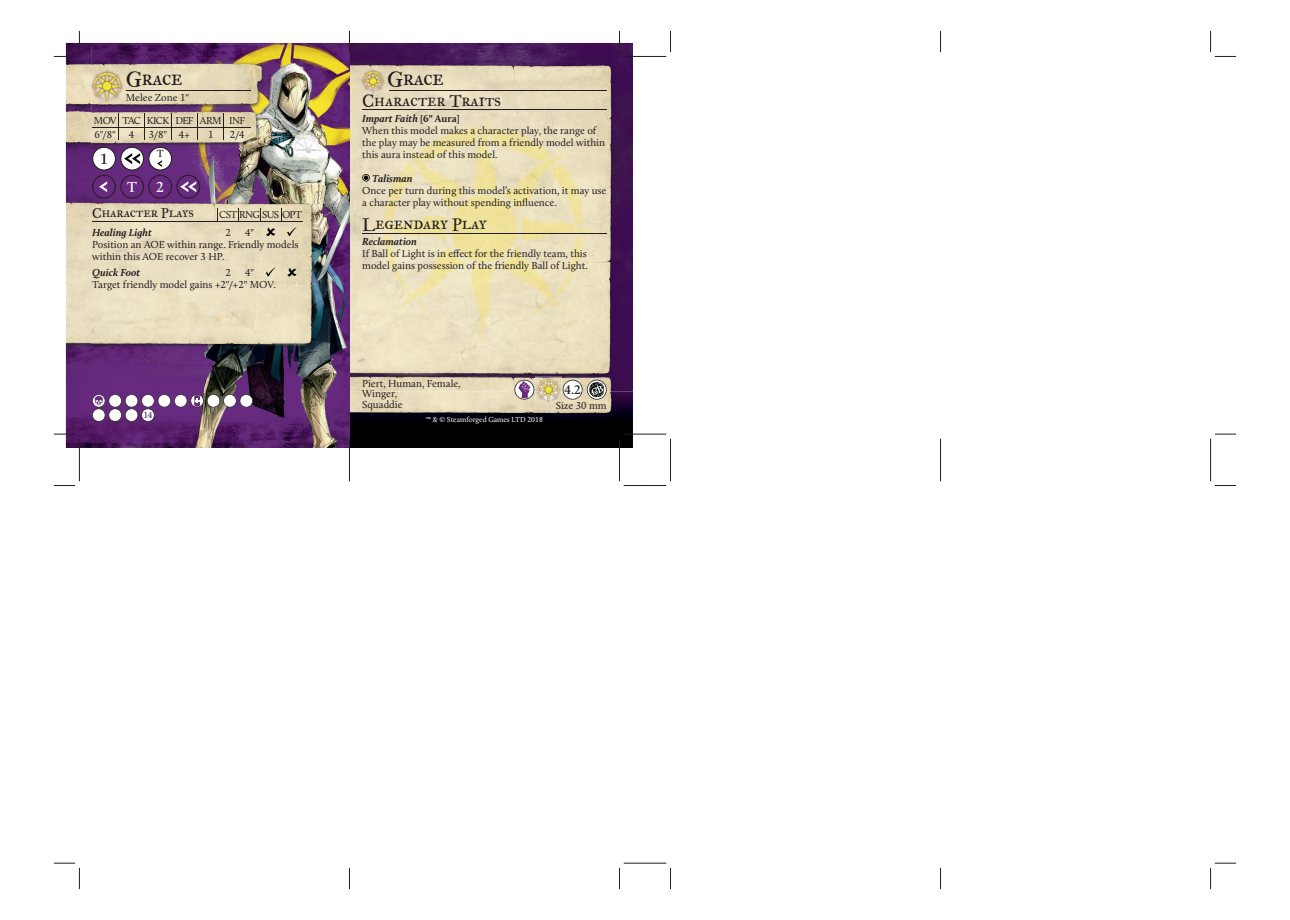
<style>
.page{position:relative;width:1290px;height:920px;background:#fff}
.page>*{position:absolute;margin:0;border:0;box-sizing:border-box;transform-origin:0 0}
.t1{font:22.5px "IM FELL Great Primer PRO Roman";letter-spacing:-.035em;color:#231f20}
.t2{font:18px "IM FELL Great Primer PRO Roman";letter-spacing:-.01em;color:#231f20}
.t3{font:600 15.15px "Calluna";color:#fff}
.t4{font:600 15.15px "Calluna";color:#231f20}
.t5{font:14.25px "IM FELL Great Primer PRO Roman";letter-spacing:-.01em;color:#231f20}
.t6{font:600 12.9px "Calluna";color:#231f20}
.t7{font:600 10.65px "Calluna";color:#231f20}
.t8{font:10.5px/12px "Calluna";color:#231f20}
.t9{font:10.5px/14.2px "Calluna";letter-spacing:-.065em;color:#231f20}
.t10{font:italic 700 10.5px "Calluna";color:#231f20}
.t11{font:600 9px "Calluna";color:#69297e}
.t12{font:7.5px "Calluna";color:#fff}
.s1{font-weight:700;font-style:italic}
.s2{font-weight:700}
</style>
<div class="page">
<img style="left:349px;top:43px;width:284px;height:405px">
<img style="left:556px;top:403px;width:51px;height:6px">
<img style="left:363px;top:110px;width:241px;height:240px">
<hr style="left:362px;top:109px;width:245px;height:1px;background:#231f20">
<svg style="left:362px;top:174px;width:8px;height:8px"></svg>
<hr style="left:389px;top:90px;width:218px;height:1px;background:#231f20">
<hr style="left:362px;top:233px;width:245px;height:1px;background:#231f20">
<svg style="left:514px;top:380px;width:20px;height:20px"></svg>
<img style="left:361px;top:69px;width:25px;height:25px">
<img style="left:535px;top:376px;width:27px;height:27px">
<img style="left:539px;top:380px;width:17px;height:20px">
<svg style="left:556px;top:380px;width:51px;height:23px"></svg>
<svg style="left:66px;top:43px;width:283px;height:405px;background:#a08093"></svg>
<img style="left:91px;top:45px;width:258px;height:403px">
<svg style="left:92px;top:114px;width:158px;height:26px;background:#d7ccad"></svg>
<svg style="left:92px;top:394px;width:161px;height:28px"></svg>
<hr style="left:126px;top:90px;width:124px;height:1px;background:#231f20">
<svg style="left:266px;top:227px;width:9px;height:9px"></svg>
<svg style="left:287px;top:227px;width:9px;height:9px"></svg>
<svg style="left:266px;top:267px;width:9px;height:10px"></svg>
<svg style="left:287px;top:268px;width:9px;height:8px"></svg>
<hr style="left:92px;top:221px;width:211px;height:1px;background:#231f20">
<svg style="left:217px;top:208px;width:1px;height:13px"></svg>
<svg style="left:239px;top:208px;width:1px;height:13px"></svg>
<svg style="left:260px;top:208px;width:1px;height:13px"></svg>
<svg style="left:281px;top:208px;width:1px;height:13px"></svg>
<svg style="left:92px;top:147px;width:108px;height:52px"></svg>
<img style="left:90px;top:68px;width:35px;height:35px">
<svg style="left:349px;top:31px;width:1px;height:21px"></svg>
<svg style="left:54px;top:31px;width:26px;height:26px"></svg>
<svg style="left:349px;top:439px;width:1px;height:42px"></svg>
<svg style="left:349px;top:868px;width:1px;height:21px"></svg>
<svg style="left:54px;top:863px;width:26px;height:26px"></svg>
<svg style="left:54px;top:434px;width:26px;height:52px"></svg>
<svg style="left:940px;top:31px;width:1px;height:21px"></svg>
<svg style="left:1210px;top:31px;width:26px;height:26px"></svg>
<svg style="left:619px;top:31px;width:52px;height:26px"></svg>
<svg style="left:940px;top:439px;width:1px;height:42px"></svg>
<svg style="left:940px;top:868px;width:1px;height:21px"></svg>
<svg style="left:1210px;top:863px;width:26px;height:26px"></svg>
<svg style="left:1210px;top:434px;width:26px;height:52px"></svg>
<svg style="left:619px;top:863px;width:52px;height:26px"></svg>
<svg style="left:619px;top:434px;width:52px;height:52px"></svg>
<p class="t1" style="left:126px;top:63px;width:58px">Grace</p>
<p class="t9" style="left:94px;top:113px;width:153px">MOV TAC KICK DEF ARM INF<br>6"/8" 4</p>
<p class="t8" style="left:126px;top:91px;width:65px">Melee Zone 1"</p>
<p class="t8" style="left:149px;top:128px;width:43px">3/8" 4+</p>
<p class="t8" style="left:208px;top:128px;width:7px">1</p>
<p class="t8" style="left:230px;top:128px;width:16px">2/4</p>
<p class="t4" style="left:100px;top:149px;width:9px">1</p>
<p class="t7" style="left:157px;top:147px;width:8px">T</p>
<p class="t3" style="left:127px;top:177px;width:11px">T</p>
<p class="t3" style="left:156px;top:177px;width:9px">2</p>
<p class="t5" style="left:92px;top:203px;width:103px">Character Plays</p>
<p class="t8" style="left:219px;top:208px;width:84px">CST RNG SUS OPT</p>
<p class="t10" style="left:92px;top:226px;width:61px">Healing Light</p>
<p class="t8" style="left:225px;top:226px;width:7px">2</p>
<p class="t8" style="left:92px;top:226px;width:208px;text-indent:153px">4"<br>Position an AOE within range. Friendly models within this AOE recover 3 HP.</p>
<p class="t10" style="left:92px;top:266px;width:50px">Quick Foot</p>
<p class="t8" style="left:225px;top:266px;width:7px">2</p>
<p class="t8" style="left:92px;top:266px;width:185px;text-indent:153px">4"<br>Target friendly model gains +2"/+2" MOV.</p>
<p class="t11" style="left:143px;top:410px;width:10px">14</p>
<p class="t1" style="left:387px;top:63px;width:58px">Grace</p>
<p class="t2" style="left:362px;top:88px;width:140px">Character Traits</p>
<p class="t8" style="left:362px;top:112px;width:244px"><span class="s1">Impart Faith</span> <span class="s2">[6" Aura]<br></span>When this model makes a character play, the range of the play may be measured from a friendly model within this aura instead of this model.</p>
<p class="t8" style="left:362px;top:172px;width:246px;text-indent:10px"><span class="s1">Talisman<br></span>Once per turn during this model’s activation, it may use a character play without spending influence.</p>
<p class="t2" style="left:362px;top:212px;width:126px">Legendary Play</p>
<p class="t8" style="left:362px;top:236px;width:227px"><span class="s1">Reclamation<br></span>If Ball of Light is in effect for the friendly team, this model gains possession of the friendly Ball of Light.</p>
<p class="t8" style="left:362px;top:378px;width:100px;line-height:10.5px">Piert, Human, Female,<br>Winger,<br>Squaddie</p>
<p class="t12" style="left:426px;top:415px;width:119px">™ &amp; © Steamforged Games LTD 2018</p>
<p class="t6" style="left:564px;top:382px;width:18px">4.2</p>
<p class="t8" style="left:556px;top:399px;width:52px">Size 30 mm</p>
</div>
